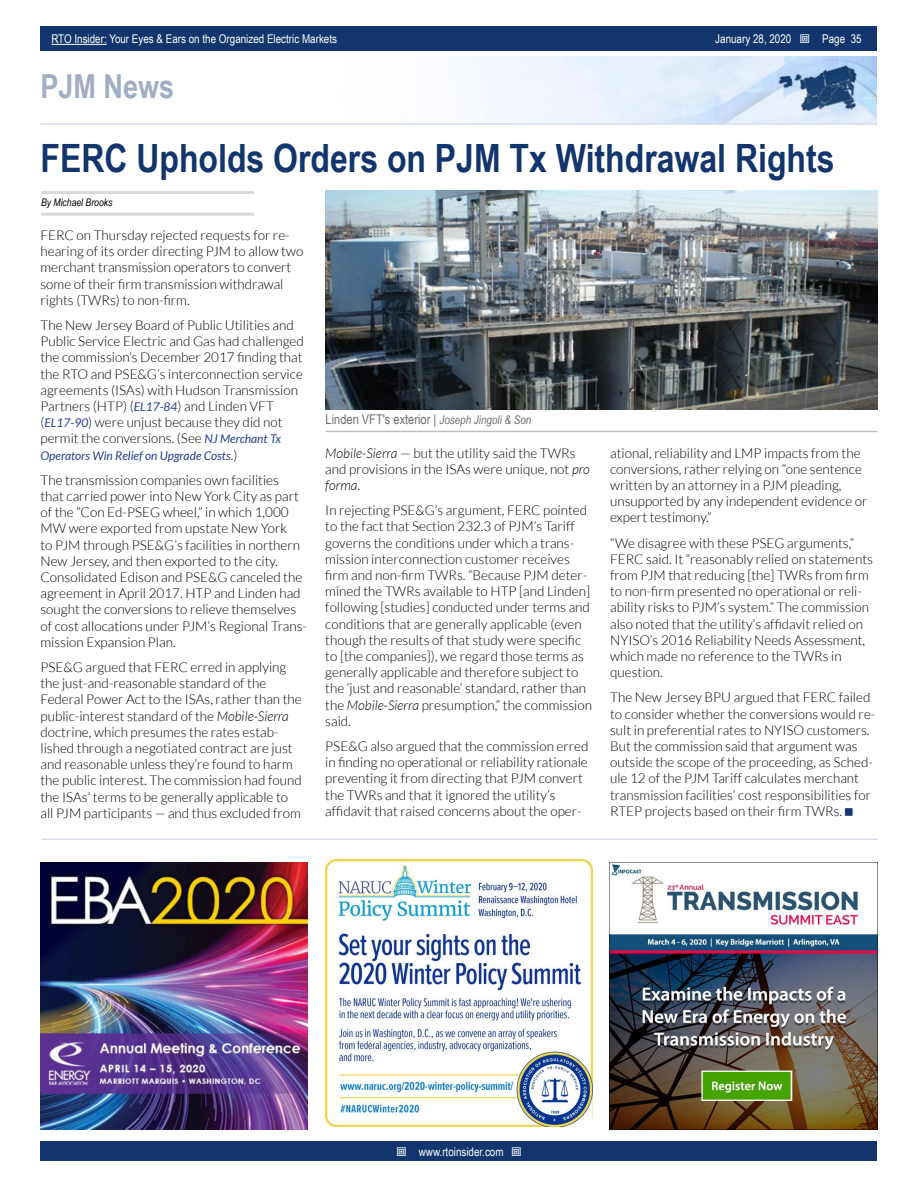
<style>
.page{position:relative;width:918px;height:1188px;background:#fff}
.page>*{position:absolute;margin:0;border:0;box-sizing:border-box;transform-origin:0 0}
.t1{font:700 39px "Arial Narrow";color:#11356c}
.t2{font:700 33px "Arial Narrow";color:#a0aec4}
.t3{font:300 13.5px/16.2px "Lato";color:#000}
.t4{font:13.5px "Arial Narrow";color:#6d6e71}
.t5{font:12px "Arial Narrow";color:#fff}
.t6{font:italic 12px "Lato";color:#25408f}
.t7{font:italic 10.5px "Arial Narrow";color:#000}
.s1{font-weight:400;font-style:italic;font-size:12px;color:#25408f}
.s2{font-weight:300;font-style:normal;font-size:13.5px;color:#000}
.s3{font-style:italic}
.s4{font-style:italic;font-size:12px}
</style>
<div class="page">
<div style="left:41px;top:1142px;width:836px;height:19px;background:#11356c"></div>
<div style="left:41px;top:27px;width:836px;height:24px;background:#11356c"></div>
<hr style="left:51px;top:44px;width:56px;height:1px;background:#fff">
<img style="left:474px;top:56px;width:403px;height:67px">
<hr style="left:40px;top:123px;width:837px;height:2px;background:#d6deec">
<hr style="left:41px;top:191px;width:213px;height:3px;background:#d8d8d8">
<hr style="left:41px;top:213px;width:213px;height:3px;background:#d8d8d8">
<hr style="left:326px;top:431px;width:551px;height:1px;background:#bfbfbf">
<img style="left:325px;top:190px;width:552px;height:219px">
<hr style="left:41px;top:839px;width:836px;height:1px;background:#d6deec">
<img style="left:610px;top:864px;width:267px;height:266px">
<img style="left:40px;top:863px;width:268px;height:267px">
<img style="left:325px;top:860px;width:267px;height:267px">
<p class="t5" style="left:51px;top:30px;width:287px">RTO Insider: Your Eyes &amp; Ears on the Organized Electric Markets</p>
<p class="t5" style="left:715px;top:30px;width:78px">January 28, 2020</p>
<p class="t5" style="left:822px;top:30px;width:41px">Page 35</p>
<h2 class="t2" style="left:40px;top:61px;width:135px">PJM News</h2>
<h1 class="t1" style="left:40px;top:129px;width:796px">FERC Upholds Orders on PJM Tx Withdrawal Rights</h1>
<p class="t7" style="left:41px;top:195px;width:73px">By Michael Brooks</p>
<p class="t3" style="left:40px;top:227px;width:264px">FERC on Thursday rejected requests for re&shy;hearing of its order directing PJM to allow two merchant transmission operators to convert some of their firm transmission withdrawal rights (TWRs) to non-firm.</p>
<p class="t3" style="left:40px;top:317px;width:265px">The New Jersey Board of Public Utilities and Public Service Electric and Gas had challenged the commission’s December 2017 finding that the RTO and PSE&amp;G’s interconnection service agreements (ISAs) with Hudson Transmission Partners (HTP) (<span class="s1">EL17-84</span>) and Linden VFT (<span class="s1">EL17-90</span>) were unjust because they did not permit the conversions. (See <span class="s1">NJ Merchant Tx</span></p>
<p class="t6" style="left:40px;top:449px;width:198px">Operators Win Relief on Upgrade Costs<span class="s2">.)</span></p>
<p class="t3" style="left:41px;top:472px;width:268px">The transmission companies own facilities<br>that carried power into New York City as part of the “Con Ed-PSEG wheel,” in which 1,000<br>MW were exported from upstate New York<br>to PJM through PSE&amp;G’s facilities in northern New Jersey, and then exported to the city.<br>Consolidated Edison and PSE&amp;G canceled the agreement in April 2017. HTP and Linden had sought the conversions to relieve themselves of cost allocations under PJM’s Regional Trans&shy;mission Expansion Plan.</p>
<p class="t3" style="left:41px;top:659px;width:263px">PSE&amp;G argued that FERC erred in applying the just-and-reasonable standard of the Federal Power Act to the ISAs, rather than the public-interest standard of the <span class="s3">Mobile-Sierra </span>doctrine, which presumes the rates estab&shy;lished through a negotiated contract are just and reasonable unless they’re found to harm the public interest. The commission had found the ISAs’ terms to be generally applicable to all PJM participants — and thus excluded from</p>
<p class="t4" style="left:326px;top:409px;width:207px">Linden VFT's exterior | <span class="s4">Joseph Jingoli &amp; Son</span></p>
<p class="t3" style="left:325px;top:445px;width:266px"><span class="s3">Mobile-Sierra</span> — but the utility said the TWRs and provisions in the ISAs were unique, not <span class="s3">pro forma</span>.</p>
<p class="t3" style="left:325px;top:502px;width:268px">In rejecting PSE&amp;G’s argument, FERC pointed to the fact that Section 232.3 of PJM’s Tariff governs the conditions under which a trans&shy;mission interconnection customer receives firm and non-firm TWRs. “Because PJM deter&shy;mined the TWRs available to HTP [and Linden] following [studies] conducted under terms and conditions that are generally applicable (even though the results of that study were specific to [the companies]), we regard those terms as generally applicable and therefore subject to the ‘just and reasonable’ standard, rather than the <span class="s3">Mobile-Sierra</span> presumption,” the commission said.</p>
<p class="t3" style="left:325px;top:738px;width:265px">PSE&amp;G also argued that the commission erred in finding no operational or reliability rationale preventing it from directing that PJM convert the TWRs and that it ignored the utility’s affidavit that raised concerns about the oper-</p>
<p class="t3" style="left:610px;top:445px;width:259px">ational, reliability and LMP impacts from the conversions, rather relying on “one sentence written by an attorney in a PJM pleading, unsupported by any independent evidence or expert testimony.”</p>
<p class="t3" style="left:610px;top:535px;width:264px">“We disagree with these PSEG arguments,” FERC said. It “reasonably relied on statements from PJM that reducing [the] TWRs from firm to non-firm presented no operational or reli&shy;ability risks to PJM’s system.” The commission also noted that the utility’s affidavit relied on NYISO’s 2016 Reliability Needs Assessment, which made no reference to the TWRs in question.</p>
<p class="t3" style="left:610px;top:690px;width:267px">The New Jersey BPU argued that FERC failed to consider whether the conversions would re&shy;sult in preferential rates to NYISO customers.<br>But the commission said that argument was outside the scope of the proceeding, as Sched&shy;ule 12 of the PJM Tariff calculates merchant transmission facilities’ cost responsibilities for RTEP projects based on their firm TWRs.</p>
<p class="t5" style="left:419px;top:1143px;width:86px">www.rtoinsider.com</p>
</div>
